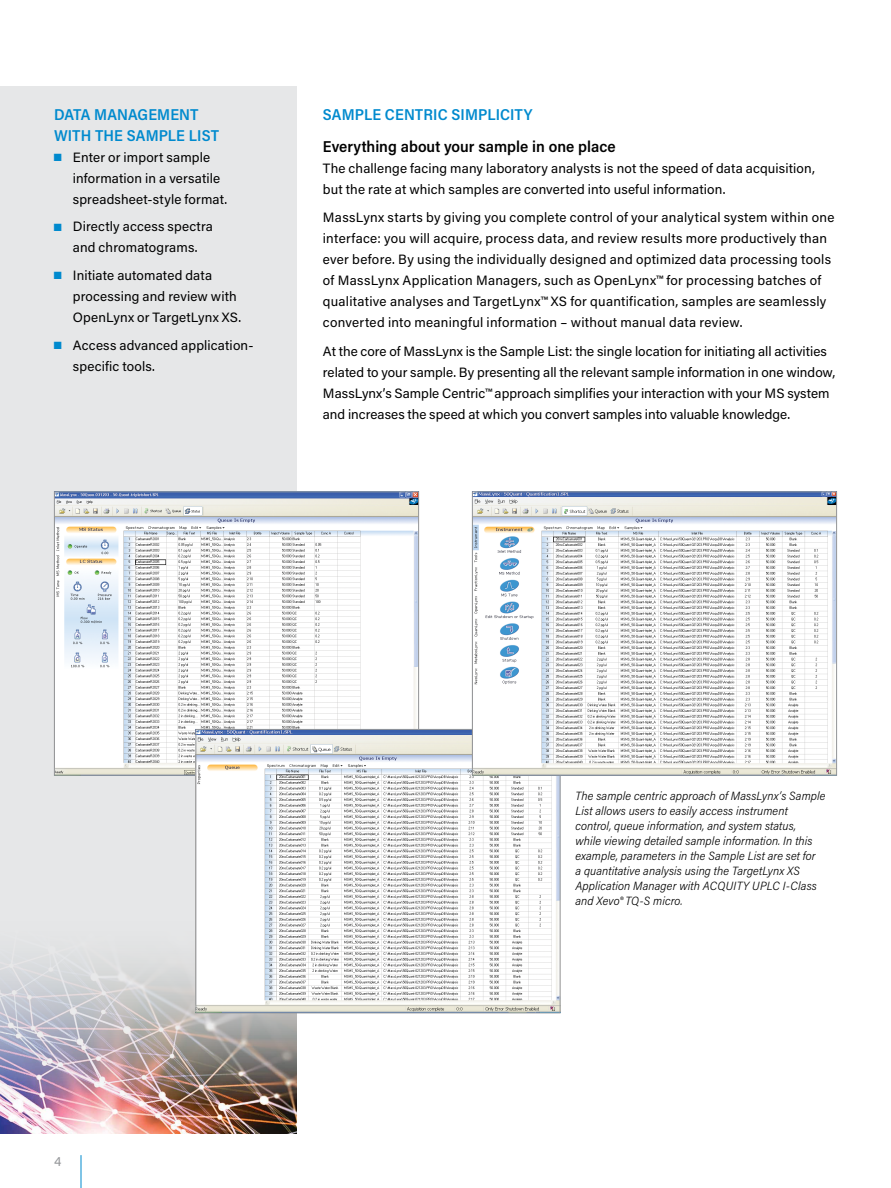
<style>
.page{position:relative;width:891px;height:1188px;background:#fff}
.page>*{position:absolute;margin:0;border:0;box-sizing:border-box;transform-origin:0 0}
.t1{font:600 15.75px/21px "Acumin Pro Semi Cond";letter-spacing:.005em;color:#008ace}
.t2{font:600 15.75px "Acumin Pro Semi Cond";color:#000}
.t3{font:13.5px/21px "Acumin Pro";letter-spacing:.015em;color:#000}
.t4{font:13.5px "Acumin Pro";color:#939598}
.t5{font:italic 300 12px/15px "Acumin Pro Semi Cond";letter-spacing:.01em;color:#000}
.s1{color:#008ace}
</style>
<div class="page">
<hr style="left:81px;top:1155px;width:1px;height:33px;background:#008ace">
<div style="left:0;top:86px;width:296px;height:1048px;background:#e6e7e8"></div>
<img style="left:0;top:776px;width:297px;height:358px">
<img style="left:56px;top:493px;width:361px;height:281px">
<img style="left:198px;top:731px;width:360px;height:280px">
<div style="left:196px;top:729px;width:364px;height:284px;border:1px solid #939598"></div>
<img style="left:474px;top:493px;width:361px;height:281px">
<div style="left:472px;top:491px;width:365px;height:285px;border:1px solid #939598"></div>
<p class="t1" style="left:54px;top:103px;width:167px">DATA MANAGEMENT<br>WITH THE SAMPLE LIST</p>
<p class="t3" style="left:73px;top:146px;width:156px;text-indent:-19px"><span class="s1">■</span> Enter or import sample information in a versatile spreadsheet-style format.</p>
<p class="t3" style="left:54px;top:216px;width:161px;text-align:center"><span class="s1">■</span> Directly access spectra and chromatograms.</p>
<p class="t3" style="left:73px;top:264px;width:170px;text-indent:-19px"><span class="s1">■</span> Initiate automated data processing and review with<br>OpenLynx or TargetLynx XS.</p>
<p class="t3" style="left:73px;top:334px;width:182px;text-indent:-19px"><span class="s1">■</span> Access advanced application&shy;specific tools.</p>
<p class="t1" style="left:323px;top:103px;width:211px">SAMPLE CENTRIC SIMPLICITY</p>
<p class="t2" style="left:323px;top:135px;width:294px">Everything about your sample in one place</p>
<p class="t3" style="left:323px;top:157px;width:494px">The challenge facing many laboratory analysts is not the speed of data acquisition, but the rate at which samples are converted into useful information.</p>
<p class="t3" style="left:323px;top:207px;width:513px">MassLynx starts by giving you complete control of your analytical system within one interface: you will acquire, process data, and review results more productively than ever before. By using the individually designed and optimized data processing tools of MassLynx Application Managers, such as OpenLynx™ for processing batches of qualitative analyses and TargetLynx™ XS for quantification, samples are seamlessly converted into meaningful information – without manual data review.</p>
<p class="t3" style="left:323px;top:340px;width:514px">At the core of MassLynx is the Sample List: the single location for initiating all activities related to your sample. By presenting all the relevant sample information in one window, MassLynx’s Sample Centric™ approach simplifies your interaction with your MS system and increases the speed at which you convert samples into valuable knowledge.</p>
<p class="t4" style="left:54px;top:1151px;width:9px">4</p>
<p class="t5" style="left:575px;top:787px;width:252px">The sample centric approach of MassLynx’s Sample List allows users to easily access instrument control, queue information, and system status,<br>while viewing detailed sample information. In this example, parameters in the Sample List are set for<br>a quantitative analysis using the TargetLynx XS Application Manager with ACQUITY UPLC I-Class and Xevo® TQ-S micro.</p>
</div>
